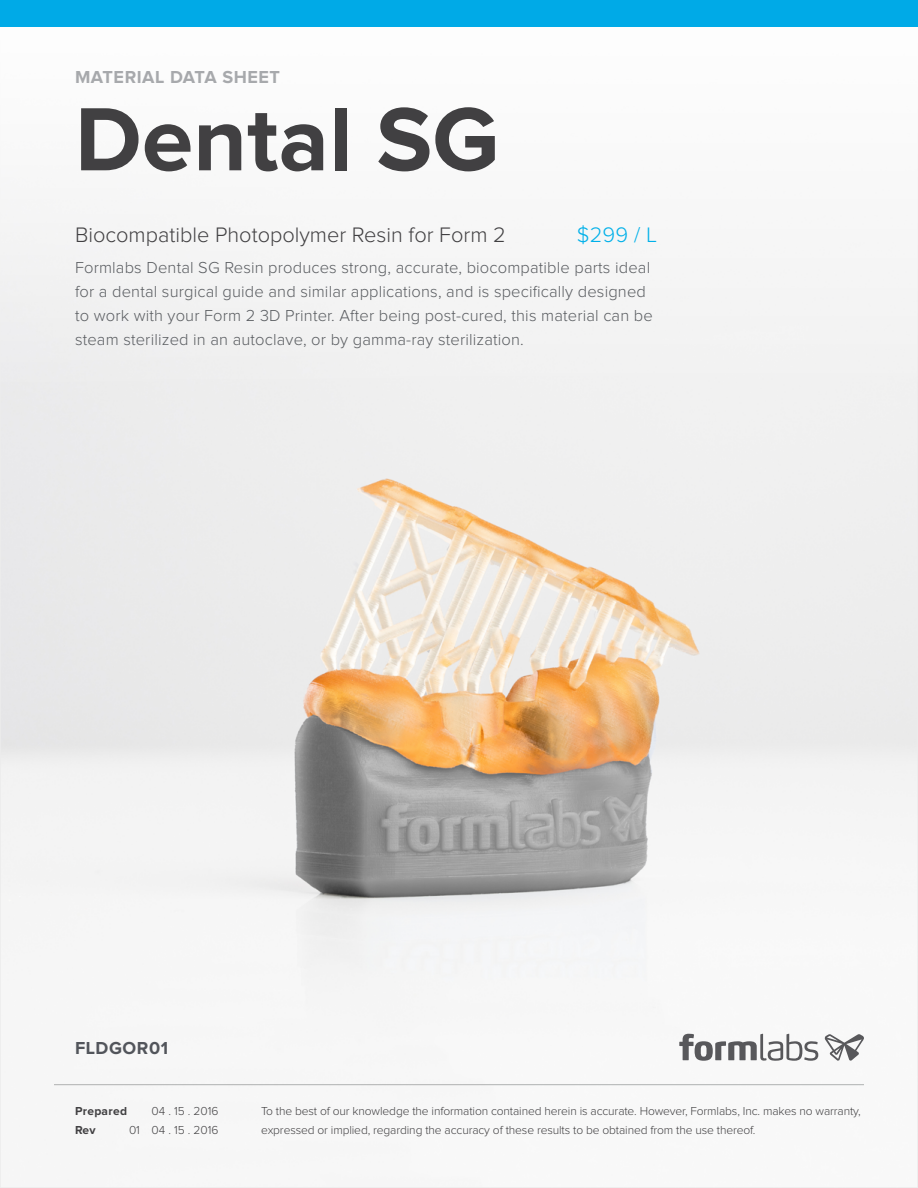
<style>
.page{position:relative;width:918px;height:1188px;background:#fff}
.page>*{position:absolute;margin:0;border:0;box-sizing:border-box;transform-origin:0 0}
.t1{font:700 93px "Proxima Nova";color:#414042}
.t2{font:300 21.75px "Proxima Nova";color:#414042}
.t3{font:300 21.75px "Proxima Nova";color:#00b0e9}
.t4{font:700 18px "Proxima Nova";letter-spacing:.03em;color:#a7a9ac}
.t5{font:700 18px "Proxima Nova";letter-spacing:.03em;color:#52555b}
.t6{font:300 16.5px/24px "Proxima Nova";letter-spacing:.01em;color:#5a5d61}
.t7{font:300 12px/19.5px "Proxima Nova";letter-spacing:-.01em;color:#414042}
.t8{font:700 12px "Proxima Nova";letter-spacing:.025em;color:#414042}
</style>
<div class="page">
<img style="left:3px;top:214px;width:912px;height:911px">
<svg style="left:679px;top:1034px;width:139px;height:27px"></svg>
<svg style="left:824px;top:1034px;width:40px;height:27px"></svg>
<div style="left:0;top:0;width:918px;height:27px;background:#00aae7"></div>
<hr style="left:54px;top:1084px;width:810px;height:1px;background:#afb1b1">
<p class="t4" style="left:75px;top:69px;width:207px">MATERIAL DATA SHEET</p>
<h1 class="t1" style="left:75px;top:97px;width:426px">Dental SG</h1>
<h2 class="t3" style="left:577px;top:225px;width:82px">$299 / L</h2>
<h2 class="t2" style="left:75px;top:225px;width:432px">Biocompatible Photopolymer Resin for Form 2</h2>
<p class="t6" style="left:75px;top:256px;width:579px">Formlabs Dental SG Resin produces strong, accurate, biocompatible parts ideal for a dental surgical guide and similar applications, and is specifically designed to work with your Form 2 3D Printer. After being post-cured, this material can be steam sterilized in an autoclave, or by gamma-ray sterilization.</p>
<p class="t5" style="left:75px;top:1040px;width:95px">FLDGOR01</p>
<p class="t8" style="left:75px;top:1105px;width:54px">Prepared</p>
<p class="t7" style="left:152px;top:1101px;width:69px">04 . 15 . 2016</p>
<p class="t8" style="left:75px;top:1125px;width:22px">Rev</p>
<p class="t7" style="left:129px;top:1121px;width:91px">01 04 . 15 . 2016</p>
<p class="t7" style="left:261px;top:1101px;width:601px">To the best of our knowledge the information contained herein is accurate. However, Formlabs, Inc. makes no warranty, expressed or implied, regarding the accuracy of these results to be obtained from the use thereof.</p>
</div>
